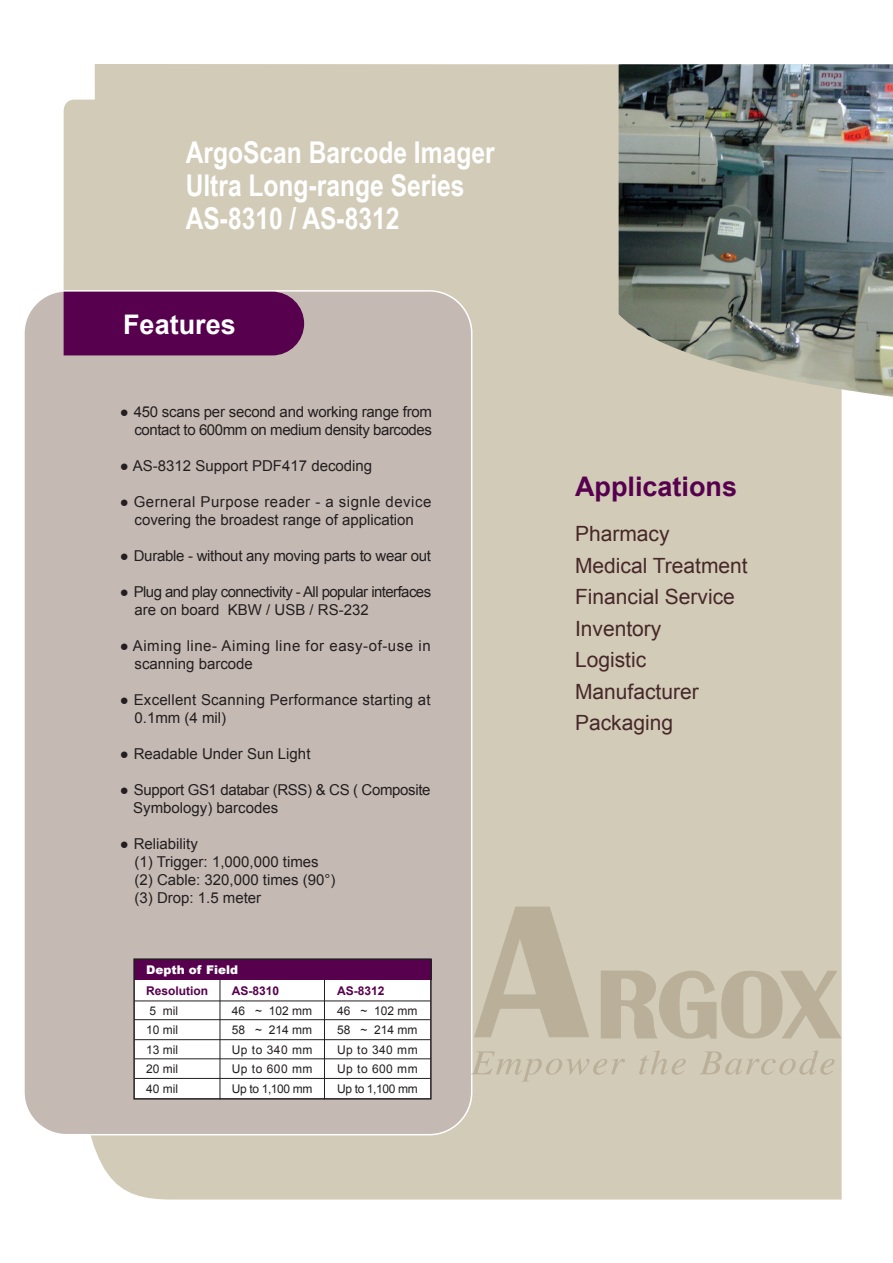
<style>
.page{position:relative;width:893px;height:1263px;background:#fff}
.page>*{position:absolute;margin:0;border:0;box-sizing:border-box;transform-origin:0 0}
.t1{font:700 30px/33px "Arial Narrow";color:#fff}
.t2{font:700 27px "Arial";color:#56004e}
.t3{font:700 27px "Arial";color:#fff}
.t4{font:21px/31.5px "Arial";color:#472829}
.t5{font:15px/18px "Arial";color:#231f20}
.t6{font:15px/18px "Arial";letter-spacing:-.03em;color:#231f20;text-align:right}
.t7{font:15px/18px "Arial";letter-spacing:-.04em;color:#231f20}
.t8{font:15px/18px "Arial";letter-spacing:-.025em;color:#231f20}
.t9{font:15px/18px "Arial";letter-spacing:.035em;color:#231f20}
.t10{font:15px "Arial";letter-spacing:-.02em;color:#231f20}
.t11{font:12px/19.5px "Arial";color:#231f20;text-align:justify}
.t12{font:700 12px "Arial";color:#56004e}
.t13{font:900 12px "Arial";color:#fff}
</style>
<div class="page">
<div style="left:63px;top:64px;width:779px;height:1135px;background:#d2cbb8"></div>
<div style="left:24px;top:291px;width:448px;height:844px;background:#c5b9b3;border-radius:43px"></div>
<div style="left:135px;top:980px;width:296px;height:119px;background:#fff"></div>
<div style="left:134px;top:959px;width:297px;height:21px;background:#56004e"></div>
<hr style="left:134px;top:1019px;width:296px;height:1px;background:#231f20">
<hr style="left:135px;top:1039px;width:296px;height:1px;background:#231f20">
<hr style="left:135px;top:1058px;width:296px;height:1px;background:#231f20">
<hr style="left:135px;top:1078px;width:296px;height:1px;background:#231f20">
<hr style="left:220px;top:980px;width:1px;height:119px;background:#231f20">
<hr style="left:134px;top:1000px;width:296px;height:1px;background:#231f20">
<hr style="left:324px;top:980px;width:1px;height:119px;background:#231f20">
<div style="left:133px;top:958px;width:299px;height:141px;border:2px solid #231f20"></div>
<div style="left:64px;top:292px;width:240px;height:63px;background:#56004e"></div>
<svg style="left:474px;top:906px;width:368px;height:136px;fill:#d2cbb8"></svg>
<svg style="left:471px;top:1051px;width:154px;height:30px"></svg>
<svg style="left:639px;top:1050px;width:47px;height:25px"></svg>
<svg style="left:700px;top:1050px;width:134px;height:25px"></svg>
<img style="left:619px;top:64px;width:274px;height:345px">
<h1 class="t1" style="left:186px;top:134px;width:310px">ArgoScan Barcode Imager<br>Ultra Long-range Series<br>AS-8310 / AS-8312</h1>
<h2 class="t3" style="left:123px;top:307px;width:114px">Features</h2>
<p class="t6" style="left:120px;top:403px;width:314px">● 450 scans per second and working range from contact to 600mm on medium density barcodes</p>
<p class="t5" style="left:120px;top:457px;width:254px">● AS-8312 Support PDF417 decoding</p>
<p class="t5" style="left:120px;top:493px;width:313px;text-align:center">● Gerneral Purpose reader - a signle device covering the broadest range of application</p>
<p class="t10" style="left:120px;top:546px;width:313px">● Durable - without any moving parts to wear out</p>
<p class="t7" style="left:135px;top:583px;width:298px;text-indent:-15px">● Plug and play connectivity - All popular interfaces are on board KBW / USB / RS-232</p>
<p class="t9" style="left:135px;top:637px;width:298px;text-indent:-15px">● Aiming line- Aiming line for easy-of-use in scanning barcode</p>
<p class="t5" style="left:135px;top:691px;width:298px;text-indent:-15px">● Excellent Scanning Performance starting at<br>0.1mm (4 mil)</p>
<p class="t5" style="left:120px;top:745px;width:192px">● Readable Under Sun Light</p>
<p class="t8" style="left:133px;top:781px;width:299px;text-indent:-13px">● Support GS1 databar (RSS) &amp; CS ( Composite<br>Symbology) barcodes</p>
<p class="t5" style="left:135px;top:835px;width:203px;text-indent:-15px">● Reliability<br>(1) Trigger: 1,000,000 times (2) Cable: 320,000 times (90°) (3) Drop: 1.5 meter</p>
<p class="t13" style="left:146px;top:961px;width:94px">Depth of Field</p>
<p class="t12" style="left:146px;top:983px;width:64px">Resolution</p>
<p class="t11" style="left:146px;top:1001px;width:34px">5 mil 10 mil 13 mil 20 mil 40 mil</p>
<p class="t12" style="left:232px;top:983px;width:49px">AS-8310</p>
<p class="t11" style="left:232px;top:1001px;width:82px">46 ~ 102 mm 58 ~ 214 mm Up to 340 mm Up to 600 mm Up to 1,100 mm</p>
<p class="t12" style="left:337px;top:983px;width:49px">AS-8312</p>
<p class="t11" style="left:337px;top:1001px;width:82px">46 ~ 102 mm 58 ~ 214 mm Up to 340 mm Up to 600 mm Up to 1,100 mm</p>
<h2 class="t2" style="left:575px;top:469px;width:164px">Applications</h2>
<h3 class="t4" style="left:575px;top:518px;width:174px">Pharmacy<br>Medical Treatment<br>Financial Service<br>Inventory<br>Logistic<br>Manufacturer<br>Packaging</h3>
</div>
